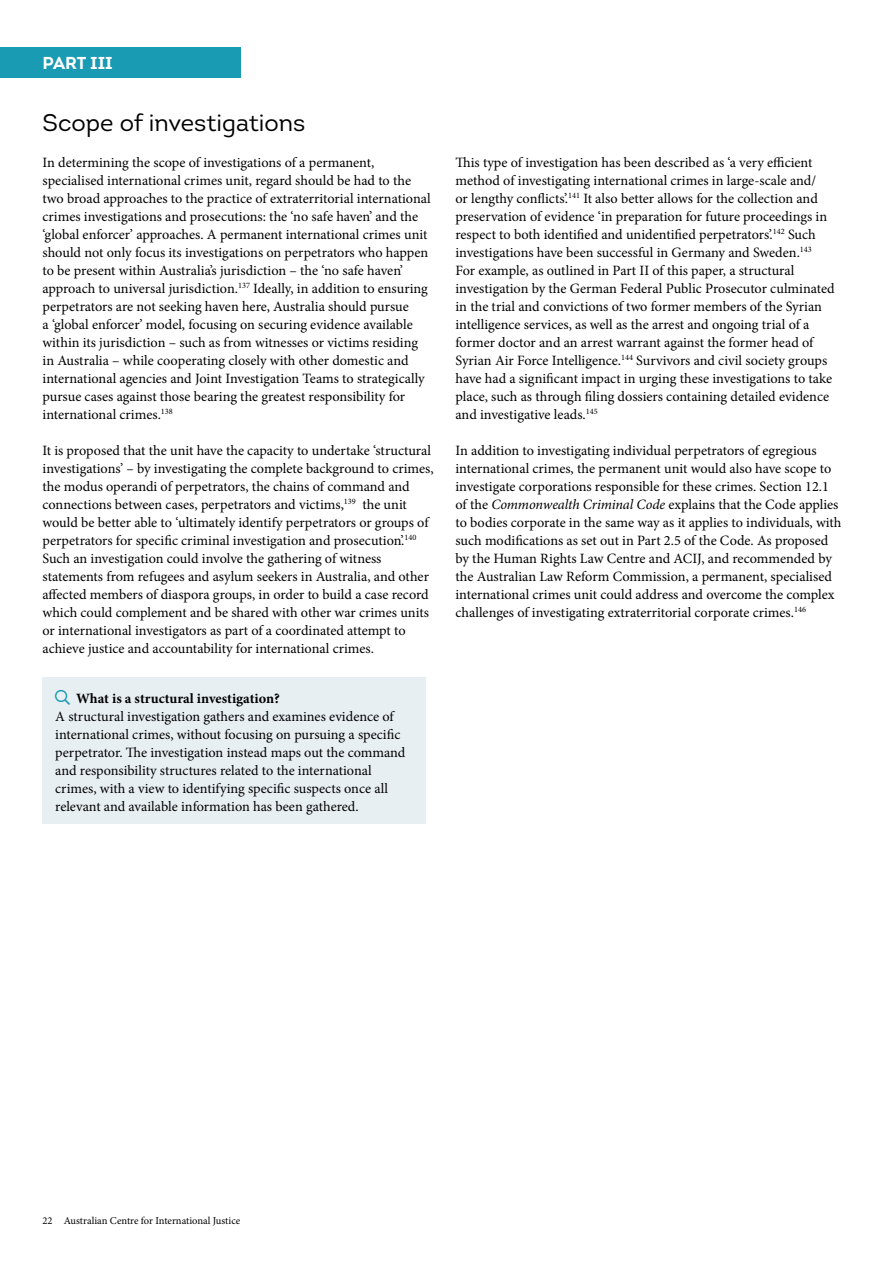
<style>
.page{position:relative;width:893px;height:1263px;background:#fff}
.page>*{position:absolute;margin:0;border:0;box-sizing:border-box;transform-origin:0 0}
.t1{font:24px "Intro";color:#000}
.t2{font:700 17.25px "Intro";color:#fff}
.t3{font:14.25px/18px "Minion Pro";color:#000}
.t4{font:10.5px "Minion Pro";letter-spacing:-.005em;color:#000}
.s1{color:#1a9bb4}
.s2{font-weight:700}
.s3{font-style:italic}
</style>
<div class="page">
<div style="left:43px;top:677px;width:383px;height:146px;background:#e8eff3"></div>
<div style="left:0;top:47px;width:241px;height:31px;background:#1a9bb4"></div>
<p class="t2" style="left:43px;top:52px;width:72px">PART III</p>
<h1 class="t1" style="left:43px;top:108px;width:264px">Scope of investigations</h1>
<p class="t3" style="left:43px;top:153px;width:390px">In determining the scope of investigations of a permanent, specialised international crimes unit, regard should be had to the two broad approaches to the practice of extraterritorial international crimes investigations and prosecutions: the ‘no safe haven’ and the ‘global enforcer’ approaches. A permanent international crimes unit should not only focus its investigations on perpetrators who happen to be present within Australia’s jurisdiction – the ‘no safe haven’ approach to universal jurisdiction.<sup>137</sup> Ideally, in addition to ensuring perpetrators are not seeking haven here, Australia should pursue<br>a ‘global enforcer’ model, focusing on securing evidence available within its jurisdiction – such as from witnesses or victims residing in Australia – while cooperating closely with other domestic and international agencies and Joint Investigation Teams to strategically pursue cases against those bearing the greatest responsibility for international crimes.<sup>138</sup></p>
<p class="t3" style="left:43px;top:441px;width:393px">It is proposed that the unit have the capacity to undertake ‘structural investigations’ – by investigating the complete background to crimes, the modus operandi of perpetrators, the chains of command and connections between cases, perpetrators and victims,<sup>139</sup> the unit would be better able to ‘ultimately identify perpetrators or groups of perpetrators for specific criminal investigation and prosecution’.<sup>140<br></sup>Such an investigation could involve the gathering of witness statements from refugees and asylum seekers in Australia, and other affected members of diaspora groups, in order to build a case record which could complement and be shared with other war crimes units or international investigators as part of a coordinated attempt to achieve justice and accountability for international crimes.</p>
<p class="t3" style="left:55px;top:689px;width:352px"><span class="s1">▲</span> <span class="s2">What is a structural investigation?<br></span>A structural investigation gathers and examines evidence of international crimes, without focusing on pursuing a specific perpetrator. The investigation instead maps out the command and responsibility structures related to the international crimes, with a view to identifying specific suspects once all relevant and available information has been gathered.</p>
<p class="t3" style="left:455px;top:153px;width:381px">This type of investigation has been described as ‘a very efficient method of investigating international crimes in large-scale and/<br>or lengthy conflicts’.<sup>141</sup> It also better allows for the collection and preservation of evidence ‘in preparation for future proceedings in respect to both identified and unidentified perpetrators’.<sup>142</sup> Such investigations have been successful in Germany and Sweden.<sup>143<br></sup>For example, as outlined in Part II of this paper, a structural investigation by the German Federal Public Prosecutor culminated in the trial and convictions of two former members of the Syrian intelligence services, as well as the arrest and ongoing trial of a former doctor and an arrest warrant against the former head of Syrian Air Force Intelligence.<sup>144</sup> Survivors and civil society groups have had a significant impact in urging these investigations to take place, such as through filing dossiers containing detailed evidence and investigative leads.<sup>145</sup></p>
<p class="t3" style="left:455px;top:441px;width:388px">In addition to investigating individual perpetrators of egregious international crimes, the permanent unit would also have scope to investigate corporations responsible for these crimes. Section 12.1 of the <span class="s3">Commonwealth Criminal Code</span> explains that the Code applies to bodies corporate in the same way as it applies to individuals, with such modifications as set out in Part 2.5 of the Code. As proposed by the Human Rights Law Centre and ACIJ, and recommended by the Australian Law Reform Commission, a permanent, specialised international crimes unit could address and overcome the complex challenges of investigating extraterritorial corporate crimes.<sup>146</sup></p>
<p class="t4" style="left:43px;top:1214px;width:199px">22 Australian Centre for International Justice</p>
</div>
